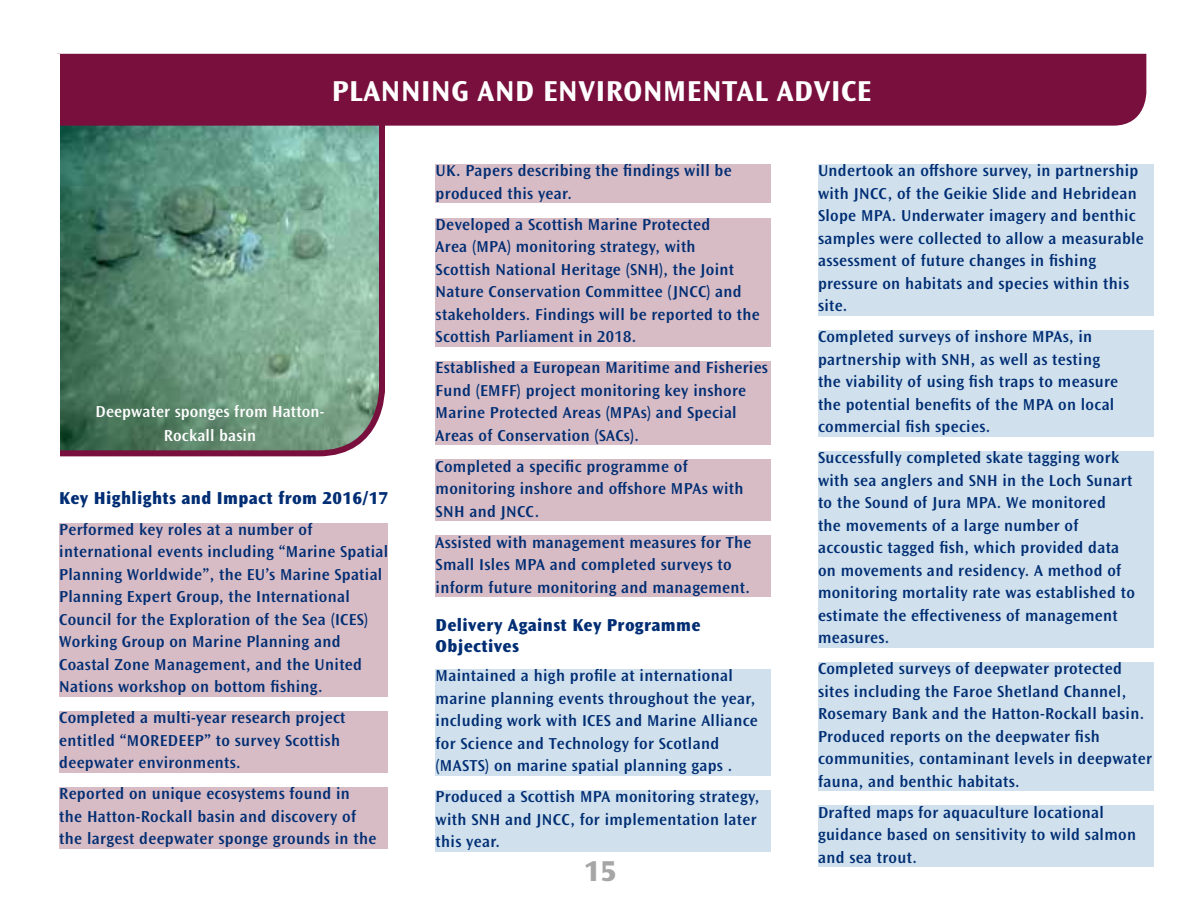
<style>
.page{position:relative;width:1200px;height:900px;background:#fff}
.page>*{position:absolute;margin:0;border:0;box-sizing:border-box;transform-origin:0 0}
.HEAD{font:700 30px "Ocean Sans MT Pro";letter-spacing:.02em;color:#fff}
.t1{font:800 30px "Ocean Sans MT Pro";color:#a6a6a6}
.Body_txt_bullets{font:800 18px/21.6px "Ocean Sans MT Pro";letter-spacing:.02em;color:#002d73}
.Body_txt_bullets-2{font:600 16.5px/22.5px "Ocean Sans MT Pro";letter-spacing:.02em;color:#002d73}
.t2{font:600 16.5px/24px "Ocean Sans MT Pro";letter-spacing:.01em;color:#fff;text-align:center}
</style>
<div class="page">
<svg style="left:60px;top:126px;width:325px;height:331px;background:#67947e"></svg>
<div style="left:60px;top:54px;width:1086px;height:72px;background:#780f3d"></div>
<div style="left:436px;top:164px;width:335px;height:39px;background:#d7bcc5"></div>
<div style="left:436px;top:218px;width:335px;height:129px;background:#d7bcc5"></div>
<div style="left:436px;top:361px;width:335px;height:84px;background:#d7bcc5"></div>
<div style="left:436px;top:460px;width:335px;height:61px;background:#d7bcc5"></div>
<div style="left:436px;top:536px;width:335px;height:61px;background:#d7bcc5"></div>
<div style="left:436px;top:669px;width:335px;height:107px;background:#d0e1ed"></div>
<div style="left:436px;top:790px;width:335px;height:62px;background:#d0e1ed"></div>
<div style="left:59px;top:523px;width:329px;height:174px;background:#d7bcc5"></div>
<div style="left:59px;top:711px;width:329px;height:62px;background:#d7bcc5"></div>
<div style="left:59px;top:787px;width:329px;height:62px;background:#d7bcc5"></div>
<div style="left:818px;top:164px;width:335px;height:152px;background:#d0e1ed"></div>
<div style="left:818px;top:330px;width:335px;height:107px;background:#d0e1ed"></div>
<div style="left:818px;top:451px;width:335px;height:197px;background:#d0e1ed"></div>
<div style="left:818px;top:662px;width:335px;height:129px;background:#d0e1ed"></div>
<div style="left:818px;top:806px;width:335px;height:61px;background:#d0e1ed"></div>
<p class="HEAD" style="left:332px;top:73px;width:541px">PLANNING AND ENVIRONMENTAL ADVICE</p>
<p class="t2" style="left:96px;top:400px;width:230px">Deepwater sponges from Hatton-<br>Rockall basin</p>
<p class="Body_txt_bullets" style="left:59px;top:487px;width:330px">Key Highlights and Impact from 2016/17</p>
<p class="Body_txt_bullets-2" style="left:59px;top:518px;width:330px">Performed key roles at a number of international events including “Marine Spatial Planning Worldwide”, the EU’s Marine Spatial Planning Expert Group, the International Council for the Exploration of the Sea (ICES)<br>Working Group on Marine Planning and Coastal Zone Management, and the United Nations workshop on bottom fishing.</p>
<p class="Body_txt_bullets-2" style="left:59px;top:706px;width:288px">Completed a multi-year research project entitled “MOREDEEP” to survey Scottish deepwater environments.</p>
<p class="Body_txt_bullets-2" style="left:59px;top:782px;width:319px">Reported on unique ecosystems found in the Hatton-Rockall basin and discovery of the largest deepwater sponge grounds in the</p>
<p class="Body_txt_bullets-2" style="left:436px;top:159px;width:298px">UK. Papers describing the findings will be produced this year.</p>
<p class="Body_txt_bullets-2" style="left:436px;top:213px;width:326px">Developed a Scottish Marine Protected<br>Area (MPA) monitoring strategy, with<br>Scottish National Heritage (SNH), the Joint Nature Conservation Committee (JNCC) and stakeholders. Findings will be reported to the Scottish Parliament in 2018.</p>
<p class="Body_txt_bullets-2" style="left:436px;top:356px;width:334px">Established a European Maritime and Fisheries Fund (EMFF) project monitoring key inshore Marine Protected Areas (MPAs) and Special Areas of Conservation (SACs).</p>
<p class="Body_txt_bullets-2" style="left:436px;top:455px;width:309px">Completed a specific programme of monitoring inshore and offshore MPAs with<br>SNH and JNCC.</p>
<p class="Body_txt_bullets-2" style="left:436px;top:531px;width:317px">Assisted with management measures for The<br>Small Isles MPA and completed surveys to inform future monitoring and management.</p>
<p class="Body_txt_bullets" style="left:436px;top:614px;width:266px">Delivery Against Key Programme<br>Objectives</p>
<p class="Body_txt_bullets-2" style="left:436px;top:664px;width:324px">Maintained a high profile at international marine planning events throughout the year, including work with ICES and Marine Alliance for Science and Technology for Scotland (MASTS) on marine spatial planning gaps .</p>
<p class="Body_txt_bullets-2" style="left:436px;top:785px;width:325px">Produced a Scottish MPA monitoring strategy, with SNH and JNCC, for implementation later this year.</p>
<h1 class="t1" style="left:584px;top:853px;width:33px">15</h1>
<p class="Body_txt_bullets-2" style="left:818px;top:159px;width:327px">Undertook an offshore survey, in partnership with JNCC, of the Geikie Slide and Hebridean Slope MPA. Underwater imagery and benthic samples were collected to allow a measurable assessment of future changes in fishing pressure on habitats and species within this site.</p>
<p class="Body_txt_bullets-2" style="left:818px;top:325px;width:302px">Completed surveys of inshore MPAs, in partnership with SNH, as well as testing the viability of using fish traps to measure the potential benefits of the MPA on local commercial fish species.</p>
<p class="Body_txt_bullets-2" style="left:818px;top:446px;width:319px">Successfully completed skate tagging work with sea anglers and SNH in the Loch Sunart to the Sound of Jura MPA. We monitored<br>the movements of a large number of accoustic tagged fish, which provided data on movements and residency. A method of monitoring mortality rate was established to estimate the effectiveness of management measures.</p>
<p class="Body_txt_bullets-2" style="left:818px;top:657px;width:336px">Completed surveys of deepwater protected sites including the Faroe Shetland Channel, Rosemary Bank and the Hatton-Rockall basin.<br>Produced reports on the deepwater fish communities, contaminant levels in deepwater fauna, and benthic habitats.</p>
<p class="Body_txt_bullets-2" style="left:818px;top:801px;width:320px">Drafted maps for aquaculture locational guidance based on sensitivity to wild salmon and sea trout.</p>
</div>
